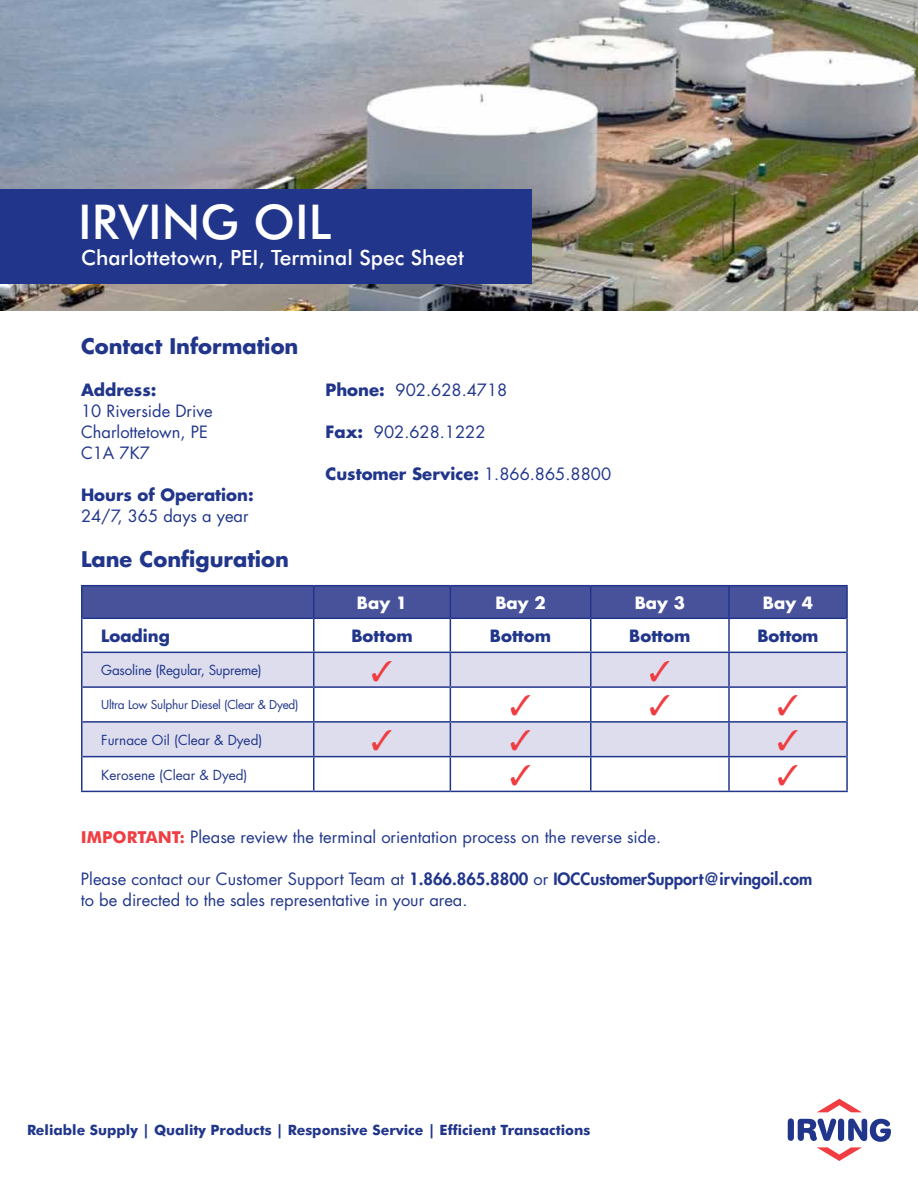
<style>
.page{position:relative;width:918px;height:1188px;background:#fff}
.page>*{position:absolute;margin:0;border:0;box-sizing:border-box;transform-origin:0 0}
.t1{font:500 48px "Futura BT";color:#fff}
.t2{font:700 21px "Futura Std";color:#21368b}
.t3{font:500 21px "Futura BT";color:#fff}
.t4{font:16.5px/21px "Futura Std";color:#21368b}
.t5{font:700 16.5px "Futura Std";color:#21368b}
.t6{font:700 16.5px "Futura Std";color:#fff}
.t7{font:700 14.25px "Futura BT";color:#21368b}
.t8{font:13.5px "Futura Std";color:#21368b}
.t9{font:13.5px "Futura Std";letter-spacing:-.02em;color:#21368b}
.t10{font:12px "Futura Std";letter-spacing:-.02em;color:#21368b}
.s1{font-weight:700}
.s2{font-weight:400}
.s3{font-family:"Futura BT";font-weight:700;color:#ef3d42}
.s4{font-weight:800}
</style>
<div class="page">
<div style="left:82px;top:586px;width:764px;height:32px;background:#48529b"></div>
<svg style="left:82px;top:619px;width:764px;height:172px"></svg>
<hr style="left:313px;top:586px;width:1px;height:32px;background:#21368b">
<hr style="left:450px;top:586px;width:1px;height:32px;background:#21368b">
<hr style="left:590px;top:586px;width:2px;height:32px;background:#21368b">
<hr style="left:728px;top:586px;width:2px;height:32px;background:#21368b">
<hr style="left:846px;top:586px;width:2px;height:32px;background:#21368b">
<hr style="left:313px;top:619px;width:1px;height:33px;background:#21368b">
<hr style="left:450px;top:619px;width:1px;height:33px;background:#21368b">
<hr style="left:590px;top:619px;width:2px;height:33px;background:#21368b">
<hr style="left:728px;top:619px;width:2px;height:33px;background:#21368b">
<hr style="left:846px;top:618px;width:2px;height:34px;background:#21368b">
<hr style="left:846px;top:652px;width:2px;height:35px;background:#21368b">
<hr style="left:313px;top:688px;width:1px;height:33px;background:#21368b">
<hr style="left:450px;top:688px;width:1px;height:33px;background:#21368b">
<hr style="left:590px;top:688px;width:2px;height:33px;background:#21368b">
<hr style="left:728px;top:688px;width:2px;height:33px;background:#21368b">
<hr style="left:846px;top:687px;width:2px;height:35px;background:#21368b">
<hr style="left:846px;top:722px;width:2px;height:35px;background:#21368b">
<hr style="left:313px;top:757px;width:1px;height:34px;background:#21368b">
<hr style="left:450px;top:757px;width:1px;height:34px;background:#21368b">
<hr style="left:590px;top:757px;width:2px;height:34px;background:#21368b">
<hr style="left:728px;top:757px;width:2px;height:34px;background:#21368b">
<hr style="left:846px;top:757px;width:2px;height:34px;background:#21368b">
<hr style="left:81px;top:585px;width:233px;height:1px;background:#21368b">
<hr style="left:81px;top:586px;width:1px;height:32px;background:#21368b">
<hr style="left:314px;top:585px;width:136px;height:1px;background:#21368b">
<hr style="left:450px;top:585px;width:141px;height:1px;background:#21368b">
<hr style="left:591px;top:585px;width:138px;height:1px;background:#21368b">
<hr style="left:729px;top:585px;width:119px;height:1px;background:#21368b">
<hr style="left:81px;top:618px;width:1px;height:34px;background:#21368b">
<hr style="left:81px;top:652px;width:1px;height:35px;background:#21368b">
<hr style="left:81px;top:687px;width:1px;height:35px;background:#21368b">
<hr style="left:81px;top:722px;width:1px;height:35px;background:#21368b">
<hr style="left:81px;top:757px;width:1px;height:34px;background:#21368b">
<hr style="left:82px;top:618px;width:232px;height:1px;background:#21368b">
<hr style="left:314px;top:618px;width:136px;height:1px;background:#21368b">
<hr style="left:450px;top:618px;width:141px;height:1px;background:#21368b">
<hr style="left:591px;top:618px;width:138px;height:1px;background:#21368b">
<hr style="left:729px;top:618px;width:117px;height:1px;background:#21368b">
<hr style="left:82px;top:686px;width:232px;height:2px;background:#21368b">
<hr style="left:314px;top:686px;width:136px;height:2px;background:#21368b">
<hr style="left:450px;top:686px;width:141px;height:2px;background:#21368b">
<hr style="left:591px;top:686px;width:138px;height:2px;background:#21368b">
<hr style="left:729px;top:686px;width:117px;height:2px;background:#21368b">
<hr style="left:82px;top:721px;width:232px;height:2px;background:#21368b">
<hr style="left:314px;top:721px;width:136px;height:2px;background:#21368b">
<hr style="left:450px;top:721px;width:141px;height:2px;background:#21368b">
<hr style="left:591px;top:721px;width:138px;height:2px;background:#21368b">
<hr style="left:729px;top:721px;width:117px;height:2px;background:#21368b">
<hr style="left:81px;top:791px;width:233px;height:1px;background:#21368b">
<hr style="left:314px;top:791px;width:136px;height:1px;background:#21368b">
<hr style="left:450px;top:791px;width:141px;height:1px;background:#21368b">
<hr style="left:591px;top:791px;width:138px;height:1px;background:#21368b">
<hr style="left:729px;top:791px;width:119px;height:1px;background:#21368b">
<img style="left:0;top:0;width:918px;height:310px">
<div style="left:0;top:189px;width:531px;height:95px;background:#21368b"></div>
<svg style="left:817px;top:1099px;width:44px;height:13px"></svg>
<svg style="left:788px;top:1118px;width:103px;height:43px"></svg>
<svg style="left:82px;top:652px;width:765px;height:35px;background:#d2d3e7"></svg>
<svg style="left:511px;top:695px;width:19px;height:21px"></svg>
<svg style="left:650px;top:695px;width:20px;height:21px"></svg>
<svg style="left:778px;top:695px;width:20px;height:21px"></svg>
<svg style="left:82px;top:722px;width:765px;height:35px;background:#d2d3e7"></svg>
<svg style="left:511px;top:764px;width:19px;height:21px"></svg>
<svg style="left:778px;top:764px;width:20px;height:21px"></svg>
<h1 class="t1" style="left:78px;top:193px;width:255px">IRVING OIL</h1>
<p class="t3" style="left:81px;top:245px;width:385px">Charlottetown, PEI, Terminal Spec Sheet</p>
<p class="t2" style="left:81px;top:332px;width:219px">Contact Information</p>
<p class="t5" style="left:81px;top:379px;width:77px">Address:</p>
<p class="t4" style="left:81px;top:401px;width:133px">10 Riverside Drive<br>Charlottetown, PE<br>C1A 7K7</p>
<p class="t5" style="left:81px;top:484px;width:174px">Hours of Operation:</p>
<p class="t4" style="left:81px;top:506px;width:169px">24/7, 365 days a year</p>
<p class="t2" style="left:81px;top:545px;width:210px">Lane Configuration</p>
<p class="t4" style="left:326px;top:379px;width:183px"><span class="s1">Phone:</span> 902.628.4718</p>
<p class="t4" style="left:326px;top:421px;width:162px"><span class="s1">Fax:</span> 902.628.1222</p>
<p class="t5" style="left:326px;top:463px;width:287px">Customer Service: <span class="s2">1.866.865.8800</span></p>
<p class="t6" style="left:357px;top:592px;width:52px">Bay 1</p>
<p class="t6" style="left:495px;top:592px;width:52px">Bay 2</p>
<p class="t6" style="left:635px;top:592px;width:52px">Bay 3</p>
<p class="t6" style="left:763px;top:592px;width:52px">Bay 4</p>
<p class="t5" style="left:101px;top:625px;width:70px">Loading</p>
<p class="t5" style="left:351px;top:625px;width:63px">Bottom</p>
<p class="t5" style="left:490px;top:625px;width:63px">Bottom</p>
<p class="t5" style="left:629px;top:625px;width:63px">Bottom</p>
<p class="t5" style="left:757px;top:625px;width:63px">Bottom</p>
<p class="t9" style="left:101px;top:662px;width:162px">Gasoline (Regular, Supreme)</p>
<p class="t10" style="left:101px;top:697px;width:199px">Ultra Low Sulphur Diesel (Clear &amp; Dyed)</p>
<p class="t8" style="left:101px;top:731px;width:163px">Furnace Oil (Clear &amp; Dyed)</p>
<p class="t8" style="left:101px;top:766px;width:148px">Kerosene (Clear &amp; Dyed)</p>
<p class="t4" style="left:81px;top:827px;width:582px"><span class="s3">IMPORTANT:</span> Please review the terminal orientation process on the reverse side.</p>
<p class="t4" style="left:81px;top:869px;width:733px">Please contact our Customer Support Team at <span class="s4">1.866.865.8800</span> or <span class="s4">IOCCustomerSupport@irvingoil.com </span>to be directed to the sales representative in your area.</p>
<p class="t7" style="left:27px;top:1122px;width:565px">Reliable Supply | Quality Products | Responsive Service | Efficient Transactions</p>
</div>
